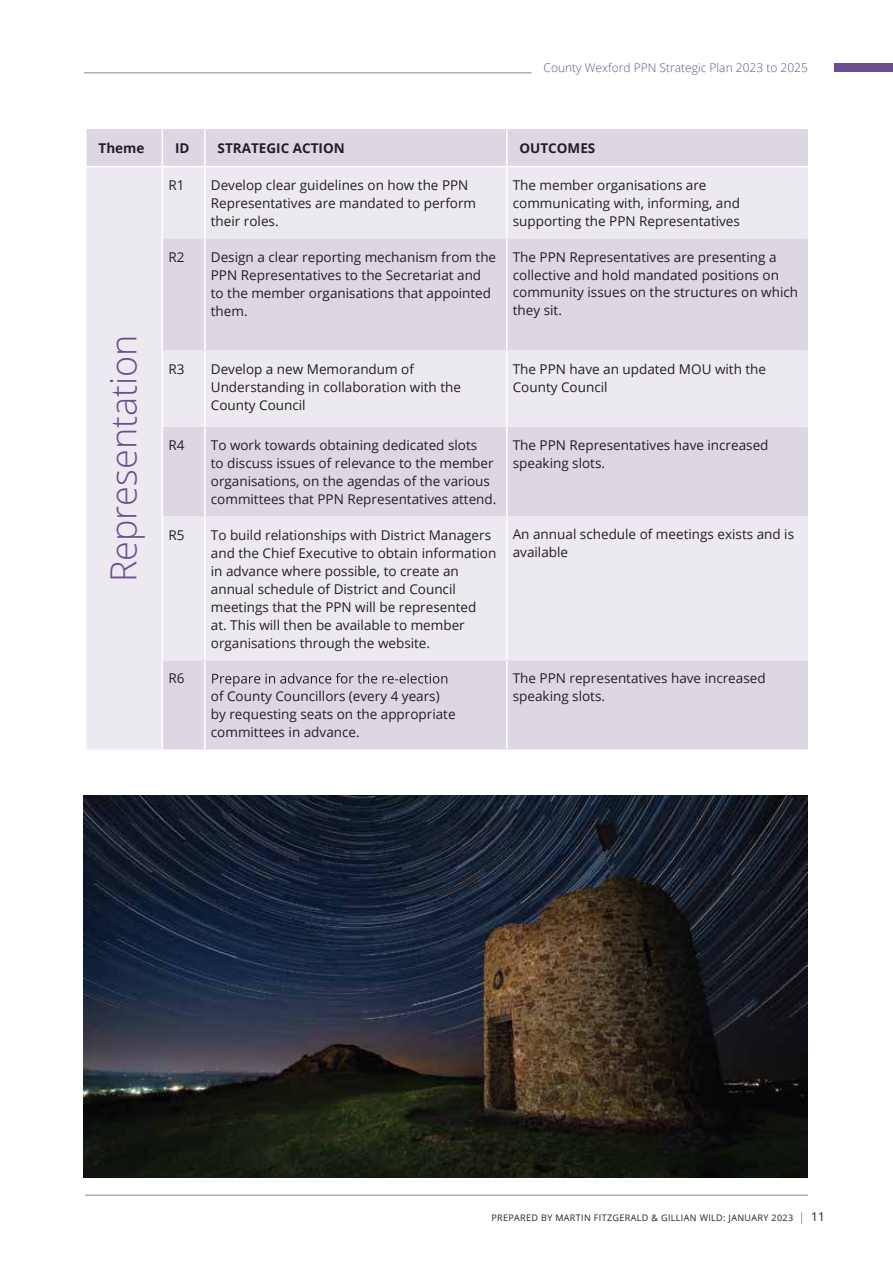
<style>
.page{position:relative;width:893px;height:1263px;background:#fff}
.page>*{position:absolute;margin:0;border:0;box-sizing:border-box;transform-origin:0 0}
.t1{font:300 36px "Open Sans";color:#6a4e8e}
.t2{font:13.5px/18px "Open Sans";color:#231f20}
.t3{font:700 13.5px "Open Sans";color:#231f20}
.t4{font:300 12px "Open Sans";color:#6a4e8e}
.t5{font:9px "Open Sans";letter-spacing:.04em;color:#231f20}
.s1{font-weight:300;font-size:12px;color:#6a4e8e}
.s2{font-size:12px}
</style>
<div class="page">
<hr style="left:85px;top:1195px;width:723px;height:1px;background:#8a8c8e">
<hr style="left:84px;top:73px;width:447px;height:1px;background:#8a8c8e">
<div style="left:834px;top:63px;width:59px;height:9px;background:#6a4e8e"></div>
<div style="left:87px;top:129px;width:721px;height:37px;background:#ddd7e4"></div>
<svg style="left:87px;top:167px;width:721px;height:582px;background:#e5e1ea"></svg>
<hr style="left:162px;top:129px;width:1px;height:37px;background:#fff">
<hr style="left:204px;top:129px;width:2px;height:37px;background:#fff">
<hr style="left:506px;top:129px;width:1px;height:37px;background:#fff">
<hr style="left:162px;top:167px;width:1px;height:71px;background:#fff">
<hr style="left:204px;top:167px;width:2px;height:71px;background:#fff">
<hr style="left:506px;top:167px;width:1px;height:71px;background:#fff">
<hr style="left:162px;top:238px;width:1px;height:113px;background:#fff">
<hr style="left:204px;top:239px;width:2px;height:111px;background:#fff">
<hr style="left:506px;top:239px;width:1px;height:111px;background:#fff">
<hr style="left:162px;top:351px;width:1px;height:76px;background:#fff">
<hr style="left:204px;top:351px;width:2px;height:75px;background:#fff">
<hr style="left:506px;top:351px;width:1px;height:75px;background:#fff">
<hr style="left:162px;top:427px;width:1px;height:89px;background:#fff">
<hr style="left:204px;top:427px;width:2px;height:89px;background:#fff">
<hr style="left:506px;top:427px;width:1px;height:89px;background:#fff">
<hr style="left:162px;top:516px;width:1px;height:144px;background:#fff">
<hr style="left:204px;top:517px;width:2px;height:143px;background:#fff">
<hr style="left:506px;top:517px;width:1px;height:143px;background:#fff">
<hr style="left:162px;top:660px;width:1px;height:89px;background:#fff">
<hr style="left:204px;top:661px;width:2px;height:88px;background:#fff">
<hr style="left:506px;top:661px;width:1px;height:88px;background:#fff">
<svg style="left:212px;top:673px;width:235px;height:14px;background:#bdb7c2"></svg>
<img style="left:84px;top:795px;width:724px;height:383px">
<p class="t4" style="left:544px;top:59px;width:266px">County Wexford PPN Strategic Plan 2023 to 2025</p>
<p class="t4" style="left:501px;top:59px;width:266px">County Wexford PPN Strategic Plan 2023 to 2025</p>
<p class="t3" style="left:99px;top:138px;width:47px">Theme</p>
<p class="t3" style="left:175px;top:138px;width:16px">ID</p>
<p class="t3" style="left:218px;top:138px;width:129px">STRATEGIC ACTION</p>
<p class="t3" style="left:519px;top:138px;width:77px">OUTCOMES</p>
<h1 class="t1" style="left:99px;top:582px;width:249px;rotate:-90deg">Representation</h1>
<p class="t2" style="left:168px;top:175px;width:18px">R1</p>
<p class="t2" style="left:211px;top:175px;width:267px">Develop clear guidelines on how the PPN<br>Representatives are mandated to perform their roles.</p>
<p class="t2" style="left:513px;top:175px;width:229px">The member organisations are communicating with, informing, and supporting the PPN Representatives</p>
<p class="t2" style="left:168px;top:247px;width:18px">R2</p>
<p class="t2" style="left:211px;top:247px;width:287px">Design a clear reporting mechanism from the PPN Representatives to the Secretariat and to the member organisations that appointed them.</p>
<p class="t2" style="left:513px;top:247px;width:287px">The PPN Representatives are presenting a collective and hold mandated positions on community issues on the structures on which they sit.</p>
<p class="t2" style="left:168px;top:359px;width:18px">R3</p>
<p class="t2" style="left:211px;top:359px;width:252px">Develop a new Memorandum of<br>Understanding in collaboration with the<br>County Council</p>
<p class="t2" style="left:513px;top:359px;width:255px">The PPN have an updated MOU with the<br>County Council</p>
<p class="t2" style="left:168px;top:435px;width:18px">R4</p>
<p class="t2" style="left:211px;top:435px;width:287px">To work towards obtaining dedicated slots<br>to discuss issues of relevance to the member organisations, on the agendas of the various committees that PPN Representatives attend.</p>
<p class="t2" style="left:513px;top:435px;width:257px">The PPN Representatives have increased speaking slots.</p>
<p class="t2" style="left:168px;top:525px;width:18px">R5</p>
<p class="t2" style="left:211px;top:525px;width:287px">To build relationships with District Managers and the Chief Executive to obtain information in advance where possible, to create an annual schedule of District and Council meetings that the PPN will be represented<br>at. This will then be available to member organisations through the website.</p>
<p class="t2" style="left:513px;top:525px;width:283px">An annual schedule of meetings exists and is available</p>
<p class="t2" style="left:168px;top:669px;width:18px">R6</p>
<p class="t2" style="left:211px;top:687px;width:246px">of County Councillors (every 4 years) by requesting seats on the appropriate committees in advance.</p>
<p class="t2" style="left:513px;top:669px;width:254px">The PPN representatives have increased speaking slots.</p>
<p class="t5" style="left:449px;top:1211px;width:335px">PREPARED BY MARTIN FITZGERALD &amp; GILLIAN WILD: JANUARY 2023 <span class="s1">|</span> <span class="s2">11</span></p>
<p class="t5" style="left:491px;top:1211px;width:335px">PREPARED BY MARTIN FITZGERALD &amp; GILLIAN WILD: JANUARY 2023 <span class="s1">|</span> <span class="s2">11</span></p>
</div>
